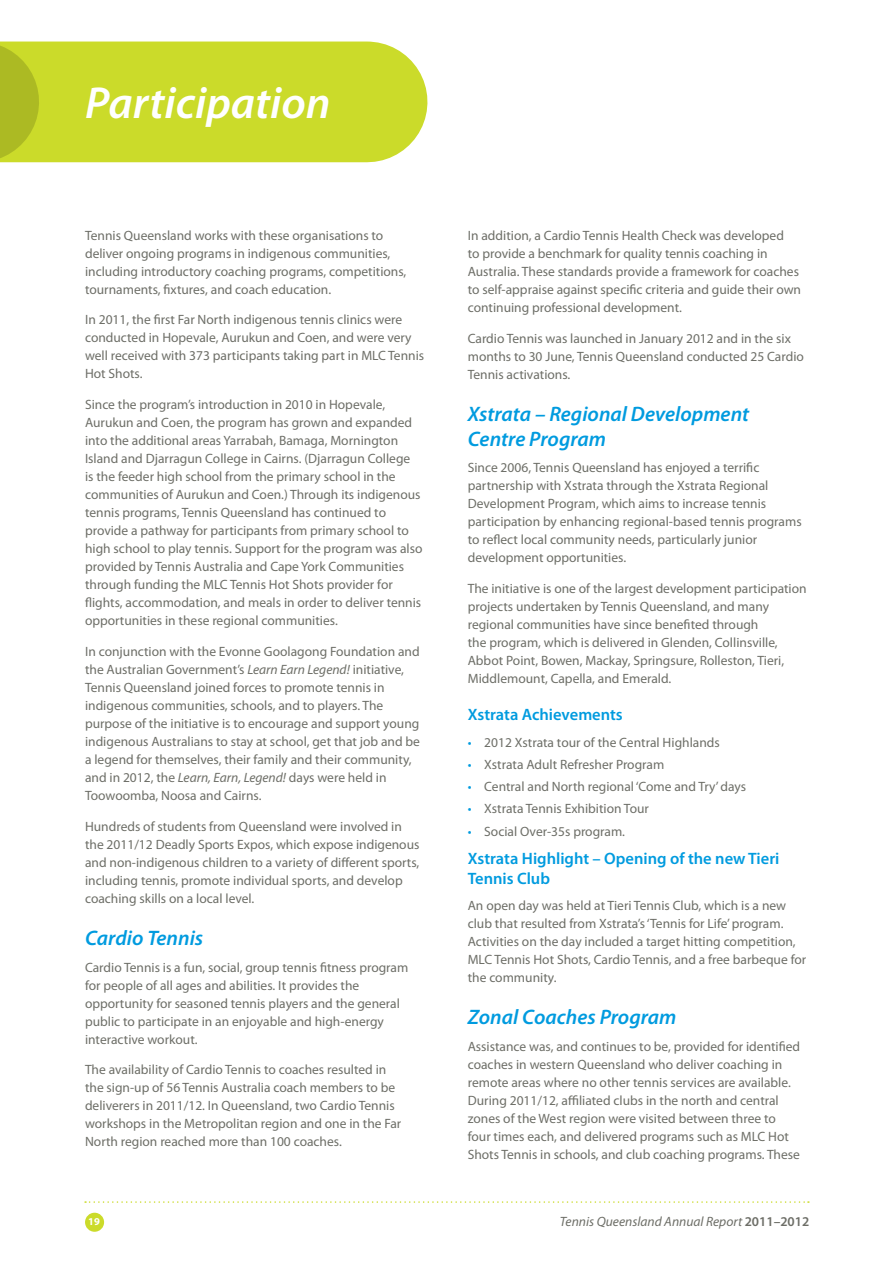
<style>
.page{position:relative;width:893px;height:1263px;background:#fff}
.page>*{position:absolute;margin:0;border:0;box-sizing:border-box;transform-origin:0 0}
.t1{font:italic 600 45px "Myriad Pro";color:#fff}
.t2{font:italic 600 21px/25.2px "Myriad Pro";color:#009bdf}
.t3{font:600 16.5px/19.8px "Myriad Pro";color:#009bdf}
.t4{font:13.5px/18px "Myriad Pro";color:#6d6e67}
.t5{font:italic 13.5px "Myriad Pro";color:#6d6e67}
.t6{font:700 10.5px "Myriad Pro";color:#fff}
.s1{font-style:italic}
.s2{color:#009bdf}
.s3{font-weight:600;font-style:normal}
</style>
<div class="page">
<svg style="left:85px;top:1201px;width:724px;height:2px"></svg>
<div style="left:85px;top:1213px;width:19px;height:19px;background:#cbdb2a;border-radius:50%"></div>
<div style="left:0;top:42px;width:367px;height:120px;background:#cbdb2a"></div>
<h1 class="t1" style="left:85px;top:75px;width:247px">Participation</h1>
<p class="t4" style="left:85px;top:226px;width:323px">Tennis Queensland works with these organisations to deliver ongoing programs in indigenous communities, including introductory coaching programs, competitions, tournaments, fixtures, and coach education.</p>
<p class="t4" style="left:85px;top:311px;width:341px">In 2011, the first Far North indigenous tennis clinics were conducted in Hopevale, Aurukun and Coen, and were very well received with 373 participants taking part in MLC Tennis Hot Shots.</p>
<p class="t4" style="left:85px;top:395px;width:339px">Since the program’s introduction in 2010 in Hopevale, Aurukun and Coen, the program has grown and expanded into the additional areas Yarrabah, Bamaga, Mornington Island and Djarragun College in Cairns. (Djarragun College<br>is the feeder high school from the primary school in the communities of Aurukun and Coen.) Through its indigenous tennis programs, Tennis Queensland has continued to provide a pathway for participants from primary school to high school to play tennis. Support for the program was also provided by Tennis Australia and Cape York Communities through funding the MLC Tennis Hot Shots provider for flights, accommodation, and meals in order to deliver tennis opportunities in these regional communities.</p>
<p class="t4" style="left:85px;top:642px;width:336px">In conjunction with the Evonne Goolagong Foundation and the Australian Government’s <span class="s1">Learn Earn Legend!</span> initiative, Tennis Queensland joined forces to promote tennis in indigenous communities, schools, and to players. The purpose of the initiative is to encourage and support young indigenous Australians to stay at school, get that job and be a legend for themselves, their family and their community, and in 2012, the <span class="s1">Learn, Earn, Legend!</span> days were held in Toowoomba, Noosa and Cairns.</p>
<p class="t4" style="left:85px;top:817px;width:336px">Hundreds of students from Queensland were involved in the 2011/12 Deadly Sports Expos, which expose indigenous and non-indigenous children to a variety of different sports, including tennis, promote individual sports, and develop coaching skills on a local level.</p>
<h2 class="t2" style="left:85px;top:925px;width:120px">Cardio Tennis</h2>
<p class="t4" style="left:85px;top:958px;width:325px">Cardio Tennis is a fun, social, group tennis fitness program for people of all ages and abilities. It provides the opportunity for seasoned tennis players and the general public to participate in an enjoyable and high-energy interactive workout.</p>
<p class="t4" style="left:85px;top:1060px;width:318px">The availability of Cardio Tennis to coaches resulted in the sign-up of 56 Tennis Australia coach members to be deliverers in 2011/12. In Queensland, two Cardio Tennis workshops in the Metropolitan region and one in the Far North region reached more than 100 coaches.</p>
<p class="t4" style="left:468px;top:226px;width:335px">In addition, a Cardio Tennis Health Check was developed<br>to provide a benchmark for quality tennis coaching in Australia. These standards provide a framework for coaches to self-appraise against specific criteria and guide their own continuing professional development.</p>
<p class="t4" style="left:468px;top:329px;width:338px">Cardio Tennis was launched in January 2012 and in the six months to 30 June, Tennis Queensland conducted 25 Cardio<br>Tennis activations.</p>
<h2 class="t2" style="left:468px;top:401px;width:283px">Xstrata – Regional Development<br>Centre Program</h2>
<p class="t4" style="left:468px;top:459px;width:335px">Since 2006, Tennis Queensland has enjoyed a terrific partnership with Xstrata through the Xstrata Regional Development Program, which aims to increase tennis participation by enhancing regional-based tennis programs to reflect local community needs, particularly junior development opportunities.</p>
<p class="t4" style="left:468px;top:579px;width:340px">The initiative is one of the largest development participation projects undertaken by Tennis Queensland, and many regional communities have since benefited through<br>the program, which is delivered in Glenden, Collinsville, Abbot Point, Bowen, Mackay, Springsure, Rolleston, Tieri, Middlemount, Capella, and Emerald.</p>
<p class="t3" style="left:468px;top:704px;width:157px">Xstrata Achievements</p>
<p class="t4" style="left:468px;top:733px;width:254px"><span class="s2">•</span> 2012 Xstrata tour of the Central Highlands</p>
<p class="t4" style="left:468px;top:755px;width:198px"><span class="s2">•</span> Xstrata Adult Refresher Program</p>
<p class="t4" style="left:468px;top:777px;width:280px"><span class="s2">•</span> Central and North regional ‘Come and Try’ days</p>
<p class="t4" style="left:468px;top:799px;width:183px"><span class="s2">•</span> Xstrata Tennis Exhibition Tour</p>
<p class="t4" style="left:468px;top:822px;width:159px"><span class="s2">•</span> Social Over-35s program.</p>
<p class="t3" style="left:468px;top:848px;width:313px">Xstrata Highlight – Opening of the new Tieri<br>Tennis Club</p>
<p class="t4" style="left:468px;top:896px;width:340px">An open day was held at Tieri Tennis Club, which is a new club that resulted from Xstrata’s ‘Tennis for Life’ program.<br>Activities on the day included a target hitting competition, MLC Tennis Hot Shots, Cardio Tennis, and a free barbeque for the community.</p>
<h2 class="t2" style="left:468px;top:1004px;width:210px">Zonal Coaches Program</h2>
<p class="t4" style="left:468px;top:1037px;width:334px">Assistance was, and continues to be, provided for identified coaches in western Queensland who deliver coaching in remote areas where no other tennis services are available.<br>During 2011/12, affiliated clubs in the north and central zones of the West region were visited between three to four times each, and delivered programs such as MLC Hot Shots Tennis in schools, and club coaching programs. These</p>
<p class="t6" style="left:88px;top:1215px;width:13px">19</p>
<p class="t5" style="left:560px;top:1213px;width:251px">Tennis Queensland Annual Report <span class="s3">2011–2012</span></p>
</div>
